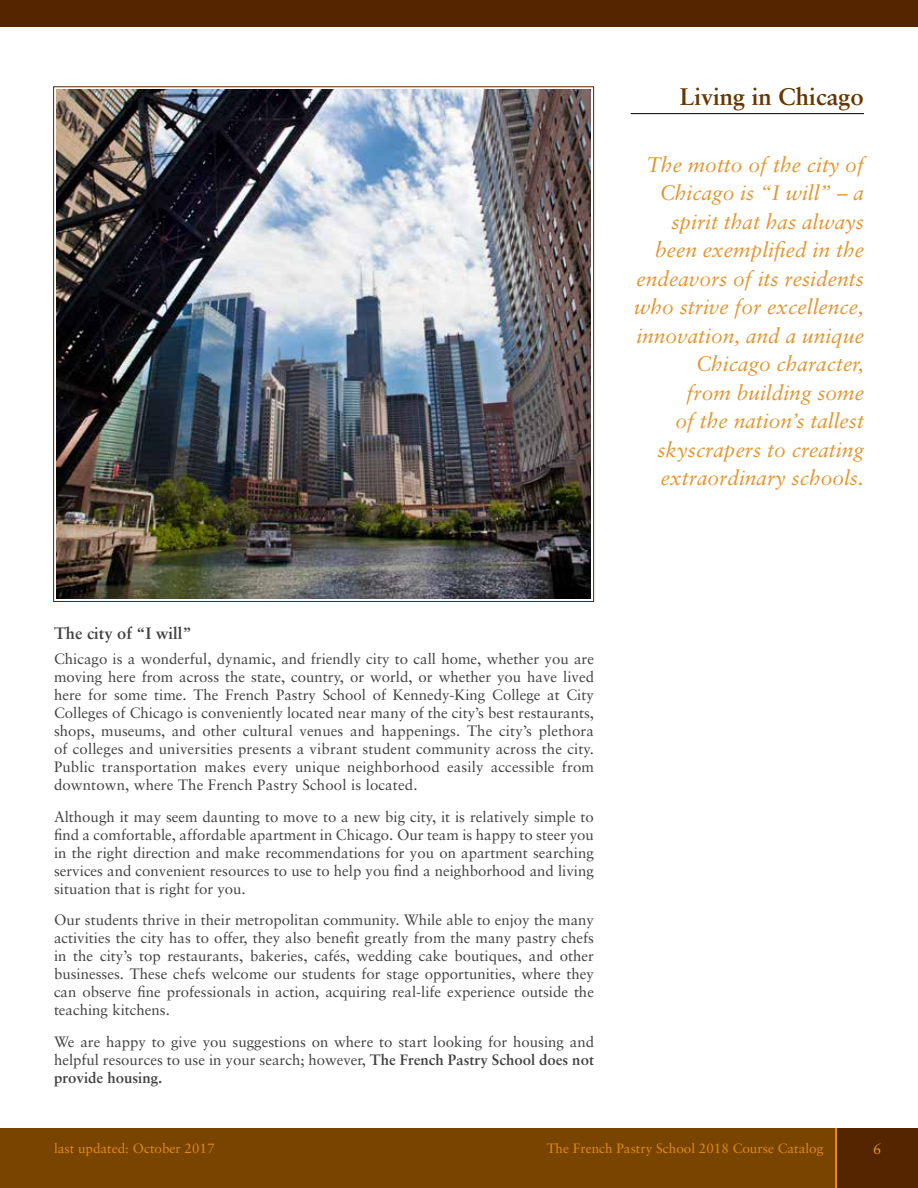
<style>
.page{position:relative;width:918px;height:1188px;background:#fff}
.page>*{position:absolute;margin:0;border:0;box-sizing:border-box;transform-origin:0 0}
.t1{font:700 24px "Sabon LT";color:#663600}
.t2{font:italic 21px/28.5px "Sabon LT";color:#e2952f;text-align:right}
.t3{font:700 16.5px "Sabon LT";color:#414042}
.t4{font:15px/18px "Sabon LT";color:#414042;text-align:justify}
.t5{font:15px "Sabon LT";color:#e2952f}
.t6{font:13.5px "Sabon LT";color:#df8c19}
.s1{font-weight:700}
</style>
<div class="page">
<div style="left:0;top:1128px;width:918px;height:60px;background:#794400"></div>
<div style="left:836px;top:1128px;width:82px;height:60px;background:#552500"></div>
<hr style="left:836px;top:1128px;width:1px;height:60px;background:#df8c19">
<div style="left:0;top:0;width:918px;height:27px;background:#552500"></div>
<hr style="left:631px;top:113px;width:233px;height:1px;background:#000">
<img style="left:56px;top:89px;width:535px;height:510px">
<h1 class="t1" style="left:680px;top:82px;width:186px">Living in Chicago</h1>
<p class="t2" style="left:634px;top:150px;width:231px">The motto of the city of<br>Chicago is “I will” – a spirit that has always been exemplified in the endeavors of its residents who strive for excellence, innovation, and a unique<br>Chicago character,<br>from building some<br>of the nation’s tallest skyscrapers to creating extraordinary schools.</p>
<p class="t3" style="left:54px;top:623px;width:139px">The city of “I will”</p>
<p class="t4" style="left:54px;top:650px;width:542px">Chicago is a wonderful, dynamic, and friendly city to call home, whether you are moving here from across the state, country, or world, or whether you have lived here for some time. The French Pastry School of Kennedy-King College at City Colleges of Chicago is conveniently located near many of the city’s best restaurants, shops, museums, and other cultural venues and happenings. The city’s plethora of colleges and universities presents a vibrant student community across the city.<br>Public transportation makes every unique neighborhood easily accessible from downtown, where The French Pastry School is located.</p>
<p class="t4" style="left:54px;top:807px;width:542px">Although it may seem daunting to move to a new big city, it is relatively simple to find a comfortable, affordable apartment in Chicago. Our team is happy to steer you in the right direction and make recommendations for you on apartment searching services and convenient resources to use to help you find a neighborhood and living situation that is right for you.</p>
<p class="t4" style="left:54px;top:911px;width:542px">Our students thrive in their metropolitan community. While able to enjoy the many activities the city has to offer, they also benefit greatly from the many pastry chefs in the city’s top restaurants, bakeries, cafés, wedding cake boutiques, and other businesses. These chefs welcome our students for stage opportunities, where they can observe fine professionals in action, acquiring real-life experience outside the teaching kitchens.</p>
<p class="t4" style="left:54px;top:1032px;width:542px">We are happy to give you suggestions on where to start looking for housing and helpful resources to use in your search; however, <span class="s1">The French Pastry School does not provide housing.</span></p>
<p class="t6" style="left:54px;top:1141px;width:162px">last updated: October 2017</p>
<p class="t6" style="left:547px;top:1141px;width:278px">The French Pastry School 2018 Course Catalog</p>
<p class="t5" style="left:873px;top:1139px;width:10px">6</p>
</div>
